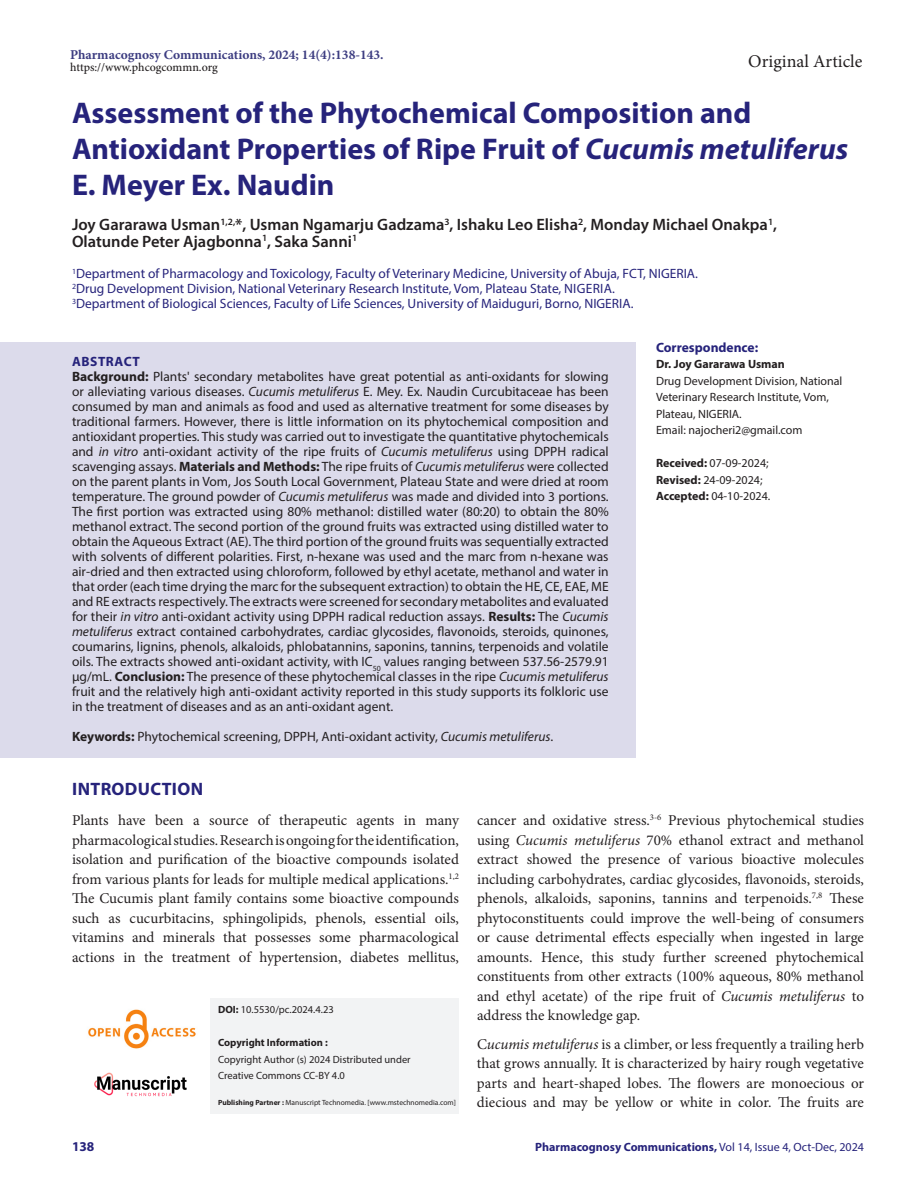
<style>
.page{position:relative;width:918px;height:1188px;background:#fff}
.page>*{position:absolute;margin:0;border:0;box-sizing:border-box;transform-origin:0 0}
.Art_Title{font:700 30px/36px "Myriad Pro";color:#26237b}
.t1{font:18px "Minion Pro";color:#231f20}
.Intro_head{font:700 18px "Myriad Pro";letter-spacing:.02em;color:#26237b}
.Author_Names{font:600 16.5px/16.5px "Myriad Pro";color:#231f20}
.Body_text__FO{font:15px/19.5px "Minion Pro";color:#231f20;text-align:justify}
.Body_text{font:15px/19.5px "Minion Pro";color:#231f20;text-align:justify}
.Abstract_TXT{font:13.5px/15px "Myriad Pro";color:#231f20;text-align:justify}
.Author_Affiliations{font:13.5px "Myriad Pro";color:#26237b}
.KY{font:13.5px "Myriad Pro";color:#231f20}
.t2{font:700 13.5px "Minion Pro";color:#3e3e82}
.Correspondence_head{font:700 13.5px "Myriad Pro";color:#26237b}
.ABS_Heading{font:700 13.5px "Myriad Pro";letter-spacing:.04em;color:#26237b}
.Correspondence_AU_Aff{font:12px/16.5px "Myriad Pro";color:#231f20}
.Journal_Dates{font:12px/16.5px "Myriad Pro";color:#231f20}
.t3{font:700 12px "Myriad Pro";color:#26237b}
.t4{font:500 12px "Minion Pro";letter-spacing:-.005em;color:#231f20}
.Correspondence_AU{font:700 12px "Myriad Pro";color:#231f20}
.t5{font:10.5px/16.5px "Myriad Pro";color:#231f20}
.t6{font:700 10.5px "Myriad Pro";color:#231f20}
.t7{font:7.5px "Myriad Pro";color:#231f20}
.s1{font-style:italic}
.s2{font-weight:700}
.s3{font-weight:400}
</style>
<div class="page">
<img style="left:88px;top:1009px;width:108px;height:40px">
<img style="left:94px;top:1072px;width:93px;height:25px">
<div style="left:211px;top:998px;width:248px;height:36px;background:#f2f3f4"></div>
<div style="left:211px;top:1031px;width:248px;height:26px;background:#f2f3f4"></div>
<div style="left:211px;top:1048px;width:248px;height:25px;background:#f2f3f4"></div>
<div style="left:211px;top:1064px;width:248px;height:26px;background:#f2f3f4"></div>
<div style="left:211px;top:1084px;width:248px;height:30px;background:#f2f3f4"></div>
<div style="left:0;top:342px;width:636px;height:41px;background:#dcdbeb"></div>
<div style="left:0;top:357px;width:636px;height:371px;background:#dcdbeb"></div>
<div style="left:0;top:718px;width:636px;height:40px;background:#dcdbeb"></div>
<p class="t2" style="left:70px;top:45px;width:315px">Pharmacognosy Communications, 2024; 14(4):138-143.</p>
<p class="t4" style="left:70px;top:59px;width:149px">https://www.phcogcommn.org</p>
<h2 class="t1" style="left:748px;top:49px;width:116px">Original Article</h2>
<p class="Art_Title" style="left:72px;top:94px;width:778px">Assessment of the Phytochemical Composition and<br>Antioxidant Properties of Ripe Fruit of <span class="s1">Cucumis metuliferus<br></span>E. Meyer Ex. Naudin</p>
<p class="Author_Names" style="left:72px;top:216px;width:707px">Joy Gararawa Usman<sup>1,2,</sup>*, Usman Ngamarju Gadzama<sup>3</sup>, Ishaku Leo Elisha<sup>2</sup>, Monday Michael Onakpa<sup>1</sup>,<br>Olatunde Peter Ajagbonna<sup>1</sup>, Saka Sanni<sup>1</sup></p>
<p class="Author_Affiliations" style="left:72px;top:265px;width:627px"><sup>1</sup>Department of Pharmacology and Toxicology, Faculty of Veterinary Medicine, University of Abuja, FCT, NIGERIA.</p>
<p class="Author_Affiliations" style="left:72px;top:281px;width:544px"><sup>2</sup>Drug Development Division, National Veterinary Research Institute, Vom, Plateau State, NIGERIA.</p>
<p class="Author_Affiliations" style="left:72px;top:296px;width:563px"><sup>3</sup>Department of Biological Sciences, Faculty of Life Sciences, University of Maiduguri, Borno, NIGERIA.</p>
<p class="Correspondence_head" style="left:656px;top:338px;width:104px">Correspondence:</p>
<p class="Correspondence_AU" style="left:656px;top:356px;width:130px">Dr. Joy Gararawa Usman</p>
<p class="Correspondence_AU_Aff" style="left:656px;top:372px;width:188px">Drug Development Division, National<br>Veterinary Research Institute, Vom,<br>Plateau, NIGERIA.</p>
<p class="Correspondence_AU_Aff" style="left:656px;top:422px;width:148px">Email: najocheri2@gmail.com</p>
<p class="ABS_Heading" style="left:72px;top:352px;width:69px">ABSTRACT</p>
<p class="Abstract_TXT" style="left:72px;top:369px;width:538px"><span class="s2">Background:</span> Plants' secondary metabolites have great potential as anti-oxidants for slowing or alleviating various diseases. <span class="s1">Cucumis metuliferus</span> E. Mey. Ex. Naudin Curcubitaceae has been consumed by man and animals as food and used as alternative treatment for some diseases by traditional farmers. However, there is little information on its phytochemical composition and antioxidant properties. This study was carried out to investigate the quantitative phytochemicals and <span class="s1">in vitro</span> anti-oxidant activity of the ripe fruits of <span class="s1">Cucumis metuliferus</span> using DPPH radical scavenging assays. <span class="s2">Materials and Methods:</span> The ripe fruits of <span class="s1">Cucumis metuliferus</span> were collected on the parent plants in Vom, Jos South Local Government, Plateau State and were dried at room temperature. The ground powder of <span class="s1">Cucumis metuliferus</span> was made and divided into 3 portions.<br>The first portion was extracted using 80% methanol: distilled water (80:20) to obtain the 80% methanol extract. The second portion of the ground fruits was extracted using distilled water to obtain the Aqueous Extract (AE). The third portion of the ground fruits was sequentially extracted with solvents of different polarities. First, n-hexane was used and the marc from n-hexane was air-dried and then extracted using chloroform, followed by ethyl acetate, methanol and water in that order (each time drying the marc for the subsequent extraction) to obtain the HE, CE, EAE, ME and RE extracts respectively. The extracts were screened for secondary metabolites and evaluated for their <span class="s1">in vitro</span> anti-oxidant activity using DPPH radical reduction assays. <span class="s2">Results:</span> The <span class="s1">Cucumis metuliferus</span> extract contained carbohydrates, cardiac glycosides, flavonoids, steroids, quinones, coumarins, lignins, phenols, alkaloids, phlobatannins, saponins, tannins, terpenoids and volatile oils. The extracts showed anti-oxidant activity, with IC<sub>50</sub> values ranging between 537.56-2579.91 µg/mL. <span class="s2">Conclusion:</span> The presence of these phytochemical classes in the ripe <span class="s1">Cucumis metuliferus </span>fruit and the relatively high anti-oxidant activity reported in this study supports its folkloric use in the treatment of diseases and as an anti-oxidant agent.</p>
<p class="KY" style="left:72px;top:728px;width:483px"><span class="s2">Keywords:</span> Phytochemical screening, DPPH, Anti-oxidant activity, <span class="s1">Cucumis metuliferus</span>.</p>
<p class="Intro_head" style="left:72px;top:777px;width:132px">INTRODUCTION</p>
<p class="Body_text__FO" style="left:72px;top:811px;width:389px">Plants have been a source of therapeutic agents in many pharmacological studies. Research is ongoing for the identification, isolation and purification of the bioactive compounds isolated from various plants for leads for multiple medical applications.<sup>1,2<br></sup>The Cucumis plant family contains some bioactive compounds such as cucurbitacins, sphingolipids, phenols, essential oils, vitamins and minerals that possesses some pharmacological actions in the treatment of hypertension, diabetes mellitus,</p>
<p class="Body_text__FO" style="left:477px;top:811px;width:389px">cancer and oxidative stress.<sup>3-6</sup> Previous phytochemical studies using <span class="s1">Cucumis metuliferus</span> 70% ethanol extract and methanol extract showed the presence of various bioactive molecules including carbohydrates, cardiac glycosides, flavonoids, steroids, phenols, alkaloids, saponins, tannins and terpenoids.<sup>7,8</sup> These phytoconstituents could improve the well-being of consumers or cause detrimental effects especially when ingested in large amounts. Hence, this study further screened phytochemical constituents from other extracts (100% aqueous, 80% methanol and ethyl acetate) of the ripe fruit of <span class="s1">Cucumis metuliferus</span> to address the knowledge gap.</p>
<p class="Body_text" style="left:477px;top:1034px;width:389px">C<span class="s1">ucumis metuliferus</span> is a climber, or less frequently a trailing herb that grows annually. It is characterized by hairy rough vegetative parts and heart-shaped lobes. The flowers are monoecious or diecious and may be yellow or white in color. The fruits are</p>
<p class="Journal_Dates" style="left:656px;top:455px;width:116px"><span class="s2">Received:</span> 07-09-2024;<br><span class="s2">Revised:</span> 24-09-2024;<br><span class="s2">Accepted:</span> 04-10-2024.</p>
<p class="t5" style="left:218px;top:1001px;width:117px"><span class="s2">DOI:</span> 10.5530/pc.2024.4.23</p>
<p class="t6" style="left:218px;top:1036px;width:111px">Copyright Information :</p>
<p class="t5" style="left:218px;top:1051px;width:194px">Copyright Author (s) 2024 Distributed under<br>Creative Commons CC-BY 4.0</p>
<p class="t7" style="left:218px;top:1098px;width:239px"><span class="s2">Publishing Partner :</span> Manuscript Technomedia. [www.mstechnomedia.com]</p>
<p class="Correspondence_head" style="left:72px;top:1137px;width:24px">138</p>
<p class="t3" style="left:535px;top:1139px;width:330px">Pharmacognosy Communications, <span class="s3">Vol 14, Issue 4, Oct-Dec, 2024</span></p>
</div>
